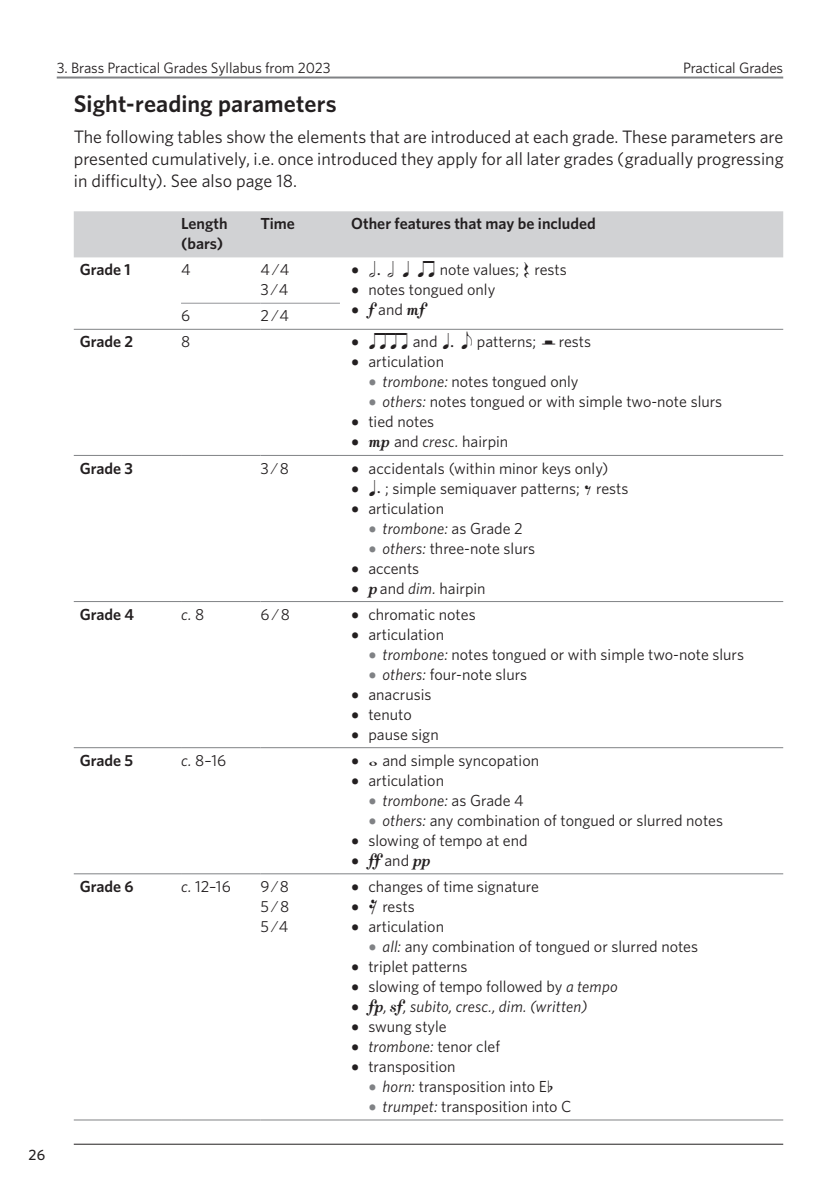
<style>
.page{position:relative;width:840px;height:1191px;background:#fff}
.page>*{position:absolute;margin:0;border:0;box-sizing:border-box;transform-origin:0 0}
.t1{font:600 24px "Whitney";letter-spacing:.005em;color:#231f20}
.Para_text{font:18px/22px "Whitney";color:#231f20;text-align:justify}
.Para_text__time_sigs{font:16px/20px "Whitney";color:#231f20;text-align:justify}
.Scales_general__left{font:italic 16px "Whitney";letter-spacing:.01em;color:#231f20}
.Scales_general__left-2{font:600 16px/20px "Whitney";color:#231f20}
.Scales_general__left-3{font:16px "Whitney";color:#231f20}
.t2{font:16px "London Wall Text Std";color:#231f20}
.t3{font:15px "Whitney";letter-spacing:-.005em;color:#231f20}
.t4{font:500 15px "Whitney";color:#231f20}
.s1{font-family:"Utopia Std";font-size:20px}
.s2{font-family:"London Wall Text Std"}
.s3{font-family:"London Wall Text Std";font-size:13.6px}
.s4{font-family:"Whitney"}
.s5{font-family:"Utopia Std";font-size:20px;color:#808285}
.s6{font-style:italic}
.s7{font-family:"Utopia Std";font-style:normal;font-size:20px;color:#808285}
.s8{font-style:normal}
.s9{font-family:"Utopia Std";font-style:normal;font-size:20px}
.s10{font-family:"London Wall Text Std";font-style:normal}
.s11{font-family:"Debussy";font-size:14.4px}
</style>
<div class="page">
<hr style="left:74px;top:1143px;width:708px;height:1px;background:#231f20">
<hr style="left:57px;top:77px;width:725px;height:2px;background:#808285">
<div style="left:74px;top:211px;width:708px;height:46px;background:#d1d2d4"></div>
<hr style="left:74px;top:329px;width:107px;height:1px;background:#808285">
<hr style="left:181px;top:329px;width:79px;height:1px;background:#808285">
<hr style="left:260px;top:329px;width:80px;height:1px;background:#808285">
<hr style="left:340px;top:329px;width:442px;height:1px;background:#808285">
<hr style="left:74px;top:455px;width:107px;height:1px;background:#808285">
<hr style="left:181px;top:455px;width:79px;height:1px;background:#808285">
<hr style="left:260px;top:455px;width:80px;height:1px;background:#808285">
<hr style="left:340px;top:455px;width:442px;height:1px;background:#808285">
<hr style="left:74px;top:601px;width:107px;height:1px;background:#808285">
<hr style="left:181px;top:601px;width:79px;height:1px;background:#808285">
<hr style="left:260px;top:601px;width:80px;height:1px;background:#808285">
<hr style="left:340px;top:601px;width:442px;height:1px;background:#808285">
<hr style="left:74px;top:747px;width:107px;height:1px;background:#808285">
<hr style="left:181px;top:747px;width:79px;height:1px;background:#808285">
<hr style="left:260px;top:747px;width:80px;height:1px;background:#808285">
<hr style="left:340px;top:747px;width:442px;height:1px;background:#808285">
<hr style="left:74px;top:873px;width:107px;height:1px;background:#808285">
<hr style="left:181px;top:873px;width:79px;height:1px;background:#808285">
<hr style="left:260px;top:873px;width:80px;height:1px;background:#808285">
<hr style="left:340px;top:873px;width:442px;height:1px;background:#808285">
<hr style="left:74px;top:1119px;width:107px;height:1px;background:#808285">
<hr style="left:181px;top:1119px;width:79px;height:1px;background:#808285">
<hr style="left:260px;top:1119px;width:80px;height:1px;background:#808285">
<hr style="left:340px;top:1119px;width:442px;height:1px;background:#808285">
<hr style="left:181px;top:303px;width:79px;height:1px;background:#939598">
<hr style="left:260px;top:303px;width:80px;height:1px;background:#939598">
<p class="t3" style="left:57px;top:58px;width:275px">3. Brass Practical Grades Syllabus from 2023</p>
<p class="t3" style="left:682px;top:58px;width:102px">Practical Grades</p>
<h1 class="t1" style="left:74px;top:88px;width:264px">Sight-reading parameters</h1>
<p class="Para_text" style="left:74px;top:125px;width:711px">The following tables show the elements that are introduced at each grade. These parameters are presented cumulatively, i.e. once introduced they apply for all later grades (gradually progressing in difficulty). See also page 18.</p>
<p class="Scales_general__left-2" style="left:181px;top:214px;width:48px">Length (bars)</p>
<p class="Scales_general__left-2" style="left:260px;top:214px;width:36px">Time</p>
<p class="Scales_general__left-2" style="left:351px;top:214px;width:246px">Other features that may be included</p>
<p class="Scales_general__left-2" style="left:80px;top:259px;width:52px">Grade 1</p>
<p class="Scales_general__left-3" style="left:181px;top:259px;width:11px">4</p>
<p class="Para_text__time_sigs" style="left:260px;top:259px;width:30px">4⁄4</p>
<p class="Para_text__time_sigs" style="left:260px;top:279px;width:29px">3⁄4</p>
<p class="Para_text__time_sigs" style="left:351px;top:259px;width:217px"><span class="s1">•</span> <span class="s2">h</span><span class="s3">.</span> <span class="s2">h q iq</span> note values; <sup>Î</sup> rests</p>
<p class="Para_text__time_sigs" style="left:351px;top:279px;width:145px"><span class="s1">•</span> notes tongued only</p>
<p class="t2" style="left:351px;top:296px;width:75px"><span class="s1">•</span> f <span class="s4">and</span> mf</p>
<p class="Scales_general__left-3" style="left:181px;top:305px;width:11px">6</p>
<p class="Para_text__time_sigs" style="left:260px;top:305px;width:30px">2⁄4</p>
<p class="Scales_general__left-2" style="left:80px;top:331px;width:55px">Grade 2</p>
<p class="Scales_general__left-3" style="left:181px;top:331px;width:11px">8</p>
<p class="Para_text__time_sigs" style="left:351px;top:331px;width:186px"><span class="s1">•</span> <span class="s2">iiiq</span> and <span class="s2">q</span><span class="s3">.</span> <span class="s2">e</span> patterns;</p>
<p class="Para_text__time_sigs" style="left:558px;top:331px;width:34px">rests</p>
<p class="Para_text__time_sigs" style="left:351px;top:351px;width:94px"><span class="s1">•</span> articulation</p>
<p class="Para_text__time_sigs" style="left:368px;top:371px;width:212px"><span class="s5">•</span> <span class="s6">trombone:</span> notes tongued only</p>
<p class="Para_text__time_sigs" style="left:368px;top:391px;width:355px"><span class="s5">•</span> <span class="s6">others:</span> notes tongued or with simple two-note slurs</p>
<p class="Para_text__time_sigs" style="left:351px;top:411px;width:84px"><span class="s1">•</span> tied notes</p>
<p class="Para_text__time_sigs" style="left:351px;top:431px;width:158px"><span class="s1">•</span> <span class="s2">mp</span> and <span class="s6">cresc.</span> hairpin</p>
<p class="Scales_general__left-2" style="left:80px;top:458px;width:55px">Grade 3</p>
<p class="Para_text__time_sigs" style="left:260px;top:457px;width:30px">3⁄8</p>
<p class="Para_text__time_sigs" style="left:351px;top:457px;width:258px"><span class="s1">•</span> accidentals (within minor keys only)</p>
<p class="Para_text__time_sigs" style="left:351px;top:477px;width:278px"><span class="s1">•</span> <span class="s2">q</span><span class="s3">.</span> ; simple semiquaver patterns; <sup>ä</sup> rests</p>
<p class="Para_text__time_sigs" style="left:351px;top:497px;width:94px"><span class="s1">•</span> articulation</p>
<p class="Scales_general__left" style="left:368px;top:517px;width:156px"><span class="s7">•</span> trombone: <span class="s8">as Grade 2</span></p>
<p class="Para_text__time_sigs" style="left:368px;top:537px;width:168px"><span class="s5">•</span> <span class="s6">others:</span> three-note slurs</p>
<p class="Para_text__time_sigs" style="left:351px;top:557px;width:69px"><span class="s1">•</span> accents</p>
<p class="Para_text__time_sigs" style="left:351px;top:577px;width:136px"><span class="s1">•</span> <span class="s2">p</span> and <span class="s6">dim.</span> hairpin</p>
<p class="Scales_general__left-2" style="left:80px;top:604px;width:56px">Grade 4</p>
<p class="Scales_general__left" style="left:181px;top:603px;width:25px">c. <span class="s8">8</span></p>
<p class="Para_text__time_sigs" style="left:260px;top:604px;width:31px">6⁄8</p>
<p class="Para_text__time_sigs" style="left:351px;top:604px;width:126px"><span class="s1">•</span> chromatic notes</p>
<p class="Para_text__time_sigs" style="left:351px;top:624px;width:94px"><span class="s1">•</span> articulation</p>
<p class="Para_text__time_sigs" style="left:368px;top:644px;width:377px"><span class="s5">•</span> <span class="s6">trombone:</span> notes tongued or with simple two-note slurs</p>
<p class="Para_text__time_sigs" style="left:368px;top:664px;width:160px"><span class="s5">•</span> <span class="s6">others:</span> four-note slurs</p>
<p class="Para_text__time_sigs" style="left:351px;top:684px;width:82px"><span class="s1">•</span> anacrusis</p>
<p class="Para_text__time_sigs" style="left:351px;top:704px;width:62px"><span class="s1">•</span> tenuto</p>
<p class="Para_text__time_sigs" style="left:351px;top:724px;width:89px"><span class="s1">•</span> pause sign</p>
<p class="Scales_general__left-2" style="left:80px;top:750px;width:55px">Grade 5</p>
<p class="Scales_general__left-3" style="left:181px;top:749px;width:47px"><span class="s6">c.</span> 8–16</p>
<p class="Para_text__time_sigs" style="left:351px;top:750px;width:189px"><span class="s1">•</span> <span class="s2">w</span> and simple syncopation</p>
<p class="Para_text__time_sigs" style="left:351px;top:770px;width:94px"><span class="s1">•</span> articulation</p>
<p class="Scales_general__left" style="left:368px;top:789px;width:157px"><span class="s7">•</span> trombone: <span class="s8">as Grade 4</span></p>
<p class="Para_text__time_sigs" style="left:368px;top:810px;width:356px"><span class="s5">•</span> <span class="s6">others:</span> any combination of tongued or slurred notes</p>
<p class="Para_text__time_sigs" style="left:351px;top:830px;width:178px"><span class="s1">•</span> slowing of tempo at end</p>
<p class="t2" style="left:351px;top:846px;width:80px"><span class="s1">•</span> ff <span class="s4">and</span> pp</p>
<p class="Scales_general__left-2" style="left:80px;top:876px;width:55px">Grade 6</p>
<p class="Scales_general__left-3" style="left:181px;top:875px;width:51px"><span class="s6">c.</span> 12–16</p>
<p class="Para_text__time_sigs" style="left:260px;top:876px;width:30px">9⁄8<br>5⁄8<br>5⁄4</p>
<p class="Para_text__time_sigs" style="left:351px;top:876px;width:189px"><span class="s1">•</span> changes of time signature</p>
<p class="Para_text__time_sigs" style="left:351px;top:896px;width:65px"><span class="s1">•</span> <sup>Å</sup> rests</p>
<p class="Para_text__time_sigs" style="left:351px;top:916px;width:94px"><span class="s1">•</span> articulation</p>
<p class="Para_text__time_sigs" style="left:368px;top:936px;width:331px"><span class="s5">•</span> <span class="s6">all:</span> any combination of tongued or slurred notes</p>
<p class="Para_text__time_sigs" style="left:351px;top:956px;width:118px"><span class="s1">•</span> triplet patterns</p>
<p class="Para_text__time_sigs" style="left:351px;top:976px;width:268px"><span class="s1">•</span> slowing of tempo followed by <span class="s6">a tempo</span></p>
<p class="Scales_general__left" style="left:351px;top:995px;width:237px"><span class="s9">•</span> <span class="s10">fp</span>, <span class="s10">sf</span>, subito, cresc., dim. (written)</p>
<p class="Para_text__time_sigs" style="left:351px;top:1016px;width:97px"><span class="s1">•</span> swung style</p>
<p class="Scales_general__left" style="left:351px;top:1035px;width:150px"><span class="s9">•</span> trombone: <span class="s8">tenor clef</span></p>
<p class="Para_text__time_sigs" style="left:351px;top:1056px;width:106px"><span class="s1">•</span> transposition</p>
<p class="Para_text__time_sigs" style="left:368px;top:1076px;width:186px"><span class="s5">•</span> <span class="s6">horn:</span> transposition into E<span class="s11">-</span></p>
<p class="Para_text__time_sigs" style="left:368px;top:1096px;width:204px"><span class="s5">•</span> <span class="s6">trumpet:</span> transposition into C</p>
<p class="t4" style="left:29px;top:1144px;width:18px">26</p>
</div>
